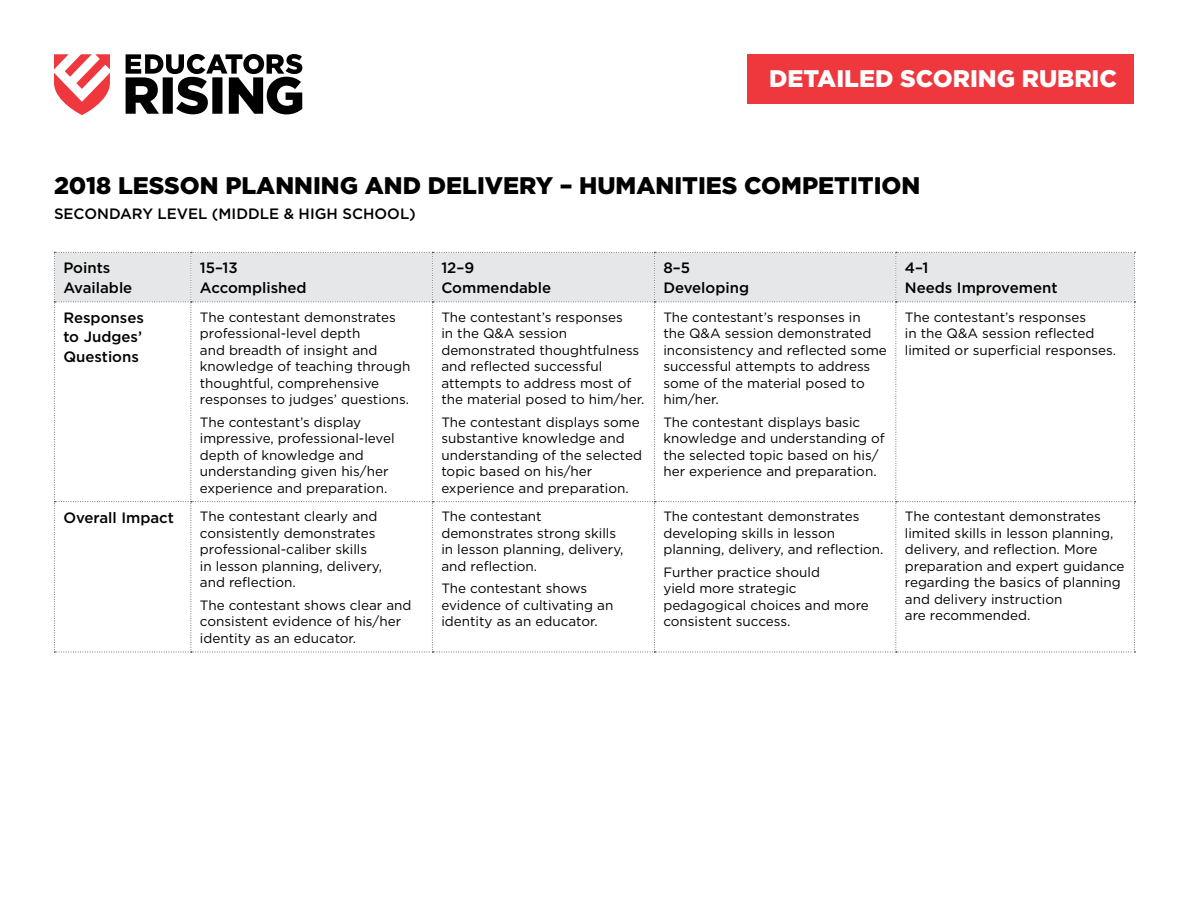
<style>
.page{position:relative;width:1188px;height:918px;background:#fff}
.page>*{position:absolute;margin:0;border:0;box-sizing:border-box;transform-origin:0 0}
.t1{font:900 24px "Gotham";color:#000}
.t2{font:900 24px "Gotham";color:#fff}
.t3{font:500 15px/19.5px "Gotham";color:#000}
.t4{font:13.5px/16.5px "Gotham";color:#000}
</style>
<div class="page">
<svg style="left:126px;top:54px;width:176px;height:60px"></svg>
<svg style="left:54px;top:54px;width:56px;height:61px"></svg>
<div style="left:747px;top:54px;width:387px;height:50px;background:#ef373e"></div>
<svg style="left:54px;top:252px;width:1081px;height:401px"></svg>
<h1 class="t2" style="left:769px;top:62px;width:349px">DETAILED SCORING RUBRIC</h1>
<h1 class="t1" style="left:54px;top:169px;width:710px">2018 LESSON PLANNING AND DELIVERY – HUMANITIES COM</h1>
<h1 class="t1" style="left:802px;top:169px;width:32px">PETITION</h1>
<p class="t3" style="left:54px;top:204px;width:363px">SECONDARY LEVEL (MIDDLE &amp; HIGH SCHOOL)</p>
<p class="t3" style="left:63px;top:258px;width:70px">Points<br>Available</p>
<p class="t3" style="left:200px;top:258px;width:108px">15–13<br>Accomplished</p>
<p class="t3" style="left:441px;top:258px;width:111px">12–9<br>Commendable</p>
<p class="t3" style="left:663px;top:258px;width:87px">8–5<br>Developing</p>
<p class="t3" style="left:905px;top:258px;width:154px">4–1<br>Needs Improvement</p>
<p class="t3" style="left:63px;top:308px;width:82px">Responses to Judges’<br>Questions</p>
<p class="t4" style="left:200px;top:308px;width:212px">The contestant demonstrates professional-level depth<br>and breadth of insight and knowledge of teaching through thoughtful, comprehensive responses to judges’ questions.</p>
<p class="t4" style="left:200px;top:413px;width:196px">The contestant’s display impressive, professional-level depth of knowledge and understanding given his/her experience and preparation.</p>
<p class="t4" style="left:905px;top:308px;width:213px">The contestant’s responses<br>in the Q&amp;A session reflected limited or superficial responses.</p>
<p class="t4" style="left:663px;top:308px;width:225px">The contestant’s responses in<br>the Q&amp;A session demonstrated inconsistency and reflected some successful attempts to address some of the material posed to him/her.</p>
<p class="t4" style="left:663px;top:413px;width:223px">The contestant displays basic knowledge and understanding of the selected topic based on his/ her experience and preparation.</p>
<p class="t4" style="left:441px;top:308px;width:204px">The contestant’s responses<br>in the Q&amp;A session demonstrated thoughtfulness and reflected successful attempts to address most of the material posed to him/her.</p>
<p class="t4" style="left:441px;top:413px;width:202px">The contestant displays some substantive knowledge and understanding of the selected topic based on his/her experience and preparation.</p>
<p class="t3" style="left:63px;top:507px;width:112px">Overall Impact</p>
<p class="t4" style="left:200px;top:508px;width:184px">The contestant clearly and consistently demonstrates professional-caliber skills in lesson planning, delivery, and reflection.</p>
<p class="t4" style="left:200px;top:597px;width:213px">The contestant shows clear and consistent evidence of his/her identity as an educator.</p>
<p class="t4" style="left:441px;top:508px;width:184px">The contestant demonstrates strong skills in lesson planning, delivery, and reflection.</p>
<p class="t4" style="left:441px;top:580px;width:174px">The contestant shows evidence of cultivating an identity as an educator.</p>
<p class="t4" style="left:663px;top:508px;width:222px">The contestant demonstrates developing skills in lesson planning, delivery, and reflection.</p>
<p class="t4" style="left:663px;top:564px;width:207px">Further practice should<br>yield more strategic pedagogical choices and more consistent success.</p>
<p class="t4" style="left:905px;top:508px;width:221px">The contestant demonstrates limited skills in lesson planning, delivery, and reflection. More preparation and expert guidance regarding the basics of planning and delivery instruction<br>are recommended.</p>
</div>
